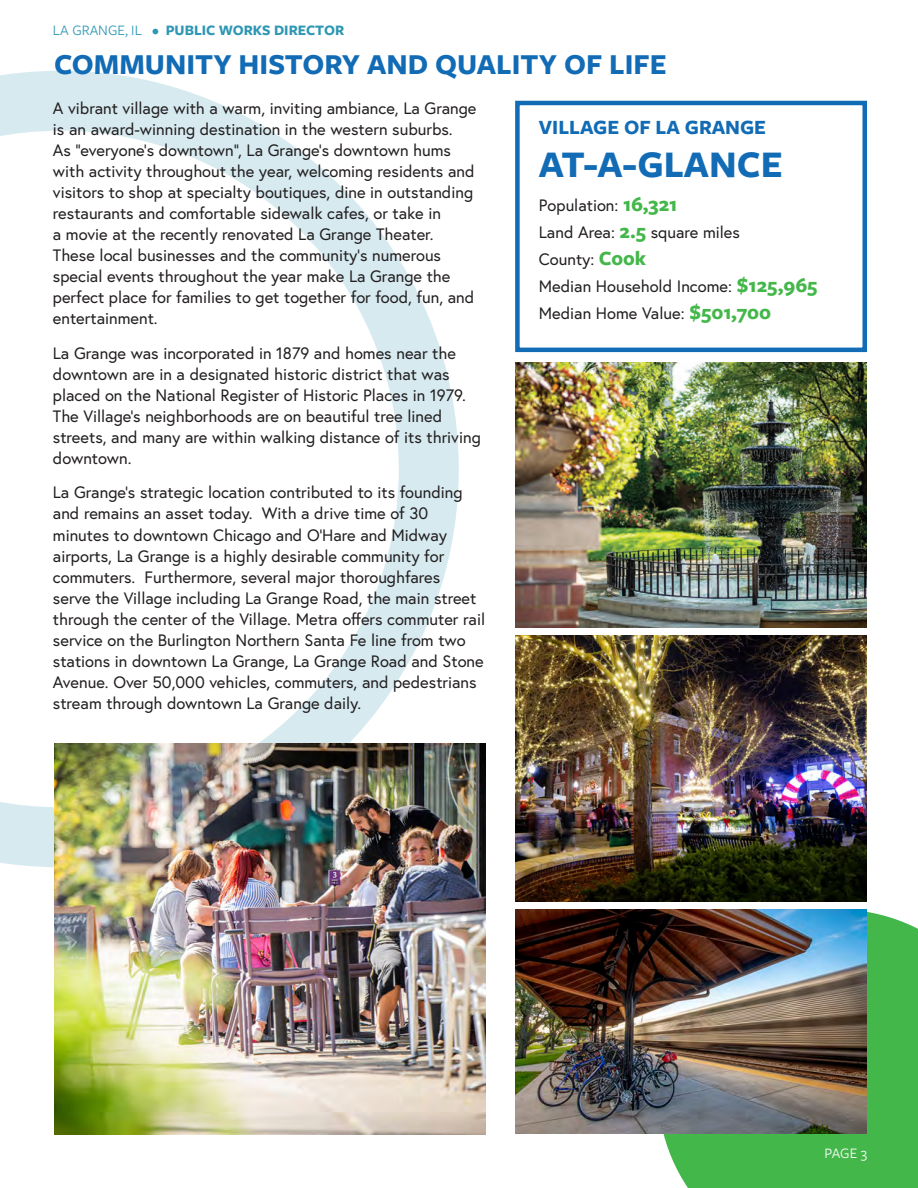
<style>
.page{position:relative;width:918px;height:1188px;background:#fff}
.page>*{position:absolute;margin:0;border:0;box-sizing:border-box;transform-origin:0 0}
.Paragraph_Style_4{font:700 39px "Freight Sans Pro";color:#126bb5}
.Paragraph_Style_4-2{font:700 30px "Freight Sans Pro";color:#126bb5}
.Paragraph_Style_4-3{font:700 21px "Freight Sans Pro";color:#126bb5}
.Paragraph_Style_1{font:16.5px/21px "Europa";color:#231f20}
.Paragraph_Style_4-4{font:700 15px "Freight Sans Pro";color:#2e97b4}
.Paragraph_Style_4-5{font:15px "Freight Sans Pro";color:#fff}
.s1{font-weight:400}
.s2{font-family:"Freight Sans Pro";font-weight:700;font-size:21px;color:#43b749}
</style>
<div class="page">
<div style="left:663px;top:912px;width:255px;height:276px;background:#43b749"></div>
<svg style="left:0;top:71px;width:459px;height:796px"></svg>
<div style="left:515px;top:101px;width:352px;height:251px;border:4px solid #126bb5"></div>
<img style="left:515px;top:909px;width:352px;height:225px">
<img style="left:515px;top:636px;width:352px;height:265px">
<img style="left:515px;top:362px;width:352px;height:266px">
<img style="left:54px;top:743px;width:432px;height:391px">
<p class="Paragraph_Style_4-4" style="left:53px;top:20px;width:293px"><span class="s1">LA GRANGE, IL •</span> PUBLIC WORKS DIRECTOR</p>
<p class="Paragraph_Style_4-2" style="left:54px;top:44px;width:614px">COMMUNITY HISTORY AND QUALITY OF LIFE</p>
<p class="Paragraph_Style_1" style="left:53px;top:98px;width:425px">A vibrant village with a warm, inviting ambiance, La Grange is an award-winning destination in the western suburbs.<br>As “everyone’s downtown”, La Grange’s downtown hums with activity throughout the year, welcoming residents and visitors to shop at specialty boutiques, dine in outstanding restaurants and comfortable sidewalk cafes, or take in<br>a movie at the recently renovated La Grange Theater.<br>These local businesses and the community’s numerous special events throughout the year make La Grange the perfect place for families to get together for food, fun, and entertainment.</p>
<p class="Paragraph_Style_1" style="left:53px;top:342px;width:429px">La Grange was incorporated in 1879 and homes near the downtown are in a designated historic district that was placed on the National Register of Historic Places in 1979.<br>The Village’s neighborhoods are on beautiful tree lined streets, and many are within walking distance of its thriving downtown.</p>
<p class="Paragraph_Style_1" style="left:53px;top:482px;width:434px">La Grange’s strategic location contributed to its founding and remains an asset today. With a drive time of 30 minutes to downtown Chicago and O’Hare and Midway airports, La Grange is a highly desirable community for commuters. Furthermore, several major thoroughfares<br>serve the Village including La Grange Road, the main street through the center of the Village. Metra offers commuter rail service on the Burlington Northern Santa Fe line from two stations in downtown La Grange, La Grange Road and Stone Avenue. Over 50,000 vehicles, commuters, and pedestrians stream through downtown La Grange daily.</p>
<p class="Paragraph_Style_4-3" style="left:539px;top:112px;width:229px">VILLAGE OF LA GRANGE</p>
<p class="Paragraph_Style_4" style="left:539px;top:138px;width:245px">AT-A-GLANCE</p>
<p class="Paragraph_Style_1" style="left:539px;top:194px;width:140px">Population: <span class="s2">16,321</span></p>
<p class="Paragraph_Style_1" style="left:539px;top:221px;width:203px">Land Area: <span class="s2">2.5</span> square miles</p>
<p class="Paragraph_Style_1" style="left:539px;top:248px;width:109px">County: <span class="s2">Cook</span></p>
<p class="Paragraph_Style_1" style="left:539px;top:275px;width:280px">Median Household Income: <span class="s2">$125,965</span></p>
<p class="Paragraph_Style_1" style="left:539px;top:302px;width:234px">Median Home Value: <span class="s2">$501,700</span></p>
<p class="Paragraph_Style_4-5" style="left:824px;top:1143px;width:44px">PAGE 3</p>
</div>
